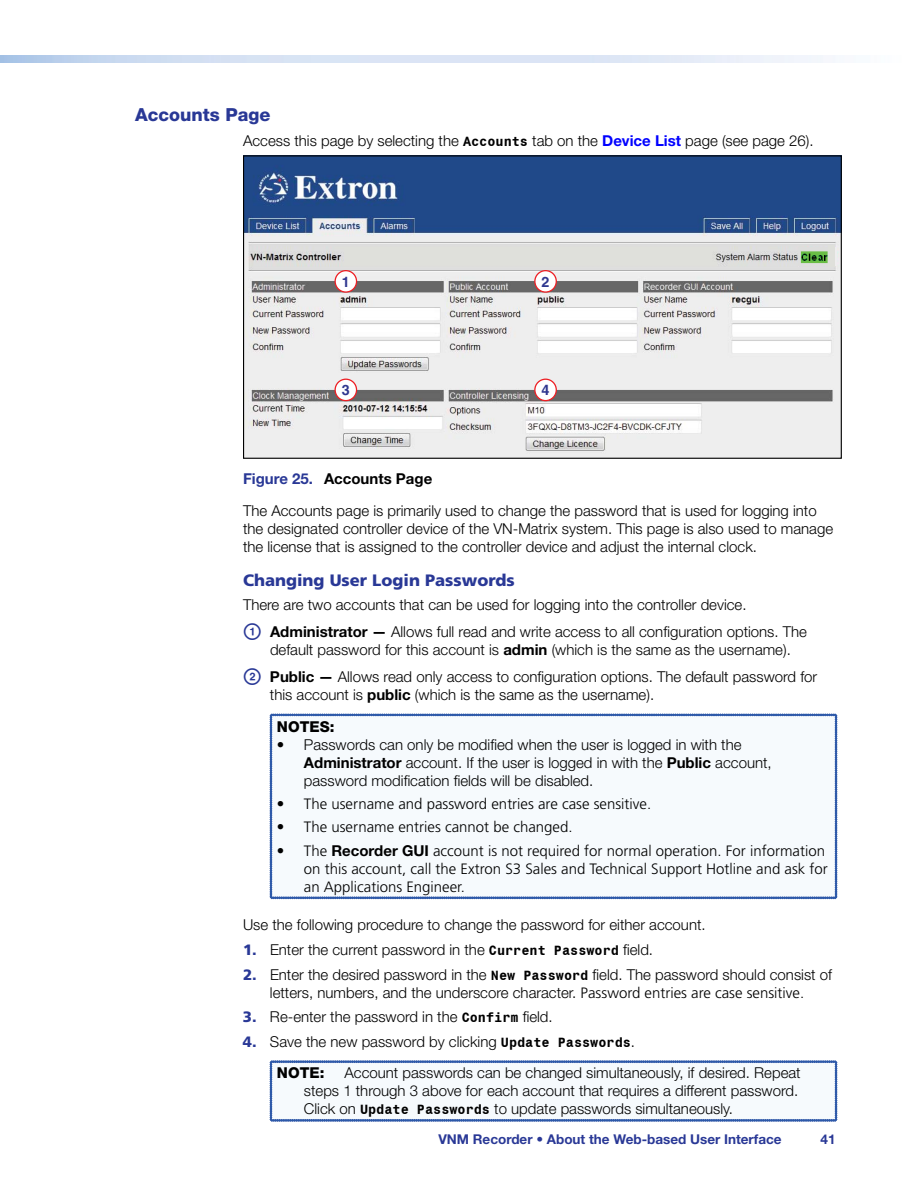
<style>
.page{position:relative;width:918px;height:1188px;background:#fff}
.page>*{position:absolute;margin:0;border:0;box-sizing:border-box;transform-origin:0 0}
.t1{font:800 18px "Helvetica Neue LT Std";color:#293896}
.t2{font:900 16.5px "Frutiger";color:#293896}
.t3{font:300 15px/18px "Helvetica Neue LT Std";color:#000}
.t4{font:300 15px/18px "Frutiger";color:#000}
.t5{font:700 14.4px "Helvetica";color:#2f378f}
.t6{font:700 13.5px "Helvetica Neue LT Std";color:#293896}
.s1{font-family:"Extronmono";font-weight:700;font-size:13.5px}
.s2{font-weight:700;color:#00f}
.s3{font-weight:700;color:#293896}
.s4{font-weight:700}
.s5{font-family:"SIS Box";font-weight:400;font-size:22.5px;color:#293896}
.s6{font-weight:800}
.s7{font-family:"Helvetica Neue LT Std";font-weight:800}
.s8{font-family:"Helvetica Neue LT Std";font-weight:700}
.s9{font-family:"Frutiger";font-weight:900;color:#293896}
.s10{font-family:"Frutiger"}
</style>
<div class="page">
<img style="left:245px;top:157px;width:595px;height:300px">
<img style="left:799px;top:248px;width:38px;height:18px">
<img style="left:829px;top:246px;width:6px;height:21px">
<div style="left:335px;top:271px;width:22px;height:21px;background:#fff;border-radius:50%"></div>
<div style="left:334px;top:270px;width:23px;height:23px;border:1px solid #ed1f24;border-radius:50%"></div>
<div style="left:535px;top:271px;width:21px;height:21px;background:#fff;border-radius:50%"></div>
<div style="left:534px;top:270px;width:23px;height:23px;border:1px solid #ed1f24;border-radius:50%"></div>
<div style="left:335px;top:379px;width:22px;height:22px;background:#fff;border-radius:50%"></div>
<div style="left:334px;top:379px;width:23px;height:22px;border:1px solid #ed1f24;border-radius:50%"></div>
<div style="left:535px;top:379px;width:21px;height:22px;background:#fff;border-radius:50%"></div>
<div style="left:534px;top:379px;width:23px;height:22px;border:1px solid #ed1f24;border-radius:50%"></div>
<div style="left:270px;top:714px;width:567px;height:185px;background:#f6fafd"></div>
<svg style="left:270px;top:1061px;width:567px;height:60px"></svg>
<p class="t1" style="left:135px;top:104px;width:137px">Accounts Page</p>
<p class="t3" style="left:243px;top:131px;width:572px">Access this page by selecting the <span class="s1">Accounts</span> tab on the <span class="s2">Device List</span> page (see page 26).</p>
<p class="t5" style="left:342px;top:273px;width:9px">1</p>
<p class="t5" style="left:542px;top:273px;width:9px">2</p>
<p class="t5" style="left:342px;top:381px;width:9px">3</p>
<p class="t5" style="left:542px;top:381px;width:9px">4</p>
<p class="t3" style="left:243px;top:461px;width:575px;line-height:32.8px"><span class="s3">Figure 25.</span> <span class="s4">Accounts Page<br></span>The Accounts page is primarily used to change the password that is used for logging into</p>
<p class="t3" style="left:243px;top:520px;width:592px">the designated controller device of the VN-Matrix system. This page is also used to manage the license that is assigned to the controller device and adjust the internal clock.</p>
<p class="t2" style="left:243px;top:570px;width:273px">Changing User Login Passwords</p>
<p class="t3" style="left:243px;top:591px;width:566px;line-height:27px">There are two accounts that can be used for logging into the controller device.<br><span class="s5">a</span> <span class="s4">Administrator —</span> Allows full read and write access to all configuration options. The</p>
<p class="t3" style="left:243px;top:636px;width:576px;line-height:27px;text-align:center">default password for this account is <span class="s4">admin</span> (which is the same as the username).<br><span class="s5">b</span> <span class="s4">Public —</span> Allows read only access to configuration options. The default password for</p>
<p class="t3" style="left:277px;top:679px;width:379px;line-height:31.2px;text-indent:-7px">this account is <span class="s4">public</span> (which is the same as the username).<br><span class="s6">NOTES:</span></p>
<p class="t3" style="left:304px;top:735px;width:469px;text-indent:-27px"><span class="s6">•</span> Passwords can only be modified when the user is logged in with the<br><span class="s4">Administrator</span> account. If the user is logged in with the <span class="s4">Public</span> account, password modification fields will be disabled.</p>
<p class="t4" style="left:277px;top:795px;width:376px"><span class="s7">•</span> The username and password entries are case sensitive.</p>
<p class="t4" style="left:277px;top:818px;width:297px"><span class="s7">•</span> The username entries cannot be changed.</p>
<p class="t4" style="left:304px;top:842px;width:525px;text-indent:-27px"><span class="s7">•</span> The <span class="s8">Recorder GUI</span> account is not required for normal operation. For information on this account, call the Extron S3 Sales and Technical Support Hotline and ask for an Applications Engineer.</p>
<p class="t3" style="left:243px;top:916px;width:464px">Use the following procedure to change the password for either account.</p>
<p class="t3" style="left:243px;top:940px;width:412px"><span class="s9">1.</span> Enter the current password in the <span class="s1">Current Password</span> field.</p>
<p class="t3" style="left:243px;top:965px;width:591px;text-align:center"><span class="s9">2.</span> Enter the desired password in the <span class="s1">New Password</span> field. The password should consist of letters, numbers, and the underscore character. <span class="s10">Password entries are case sensitive.</span></p>
<p class="t3" style="left:243px;top:1008px;width:311px"><span class="s9">3.</span> Re-enter the password in the <span class="s1">Confirm</span> field.</p>
<p class="t3" style="left:277px;top:1026px;width:360px;line-height:31.2px;text-indent:-34px"><span class="s9">4.</span> Save the new password by clicking <span class="s1">Update Passwords</span>.<br><span class="s6">NOTE:</span></p>
<p class="t3" style="left:304px;top:1064px;width:498px;text-indent:40px">Account passwords can be changed simultaneously, if desired. Repeat steps 1 through 3 above for each account that requires a different password.<br>Click on <span class="s1">Update Passwords</span> to update passwords simultaneously.</p>
<p class="t6" style="left:438px;top:1130px;width:345px">VNM Recorder • About the Web-based User Interface</p>
<p class="t6" style="left:821px;top:1130px;width:17px">41</p>
</div>
